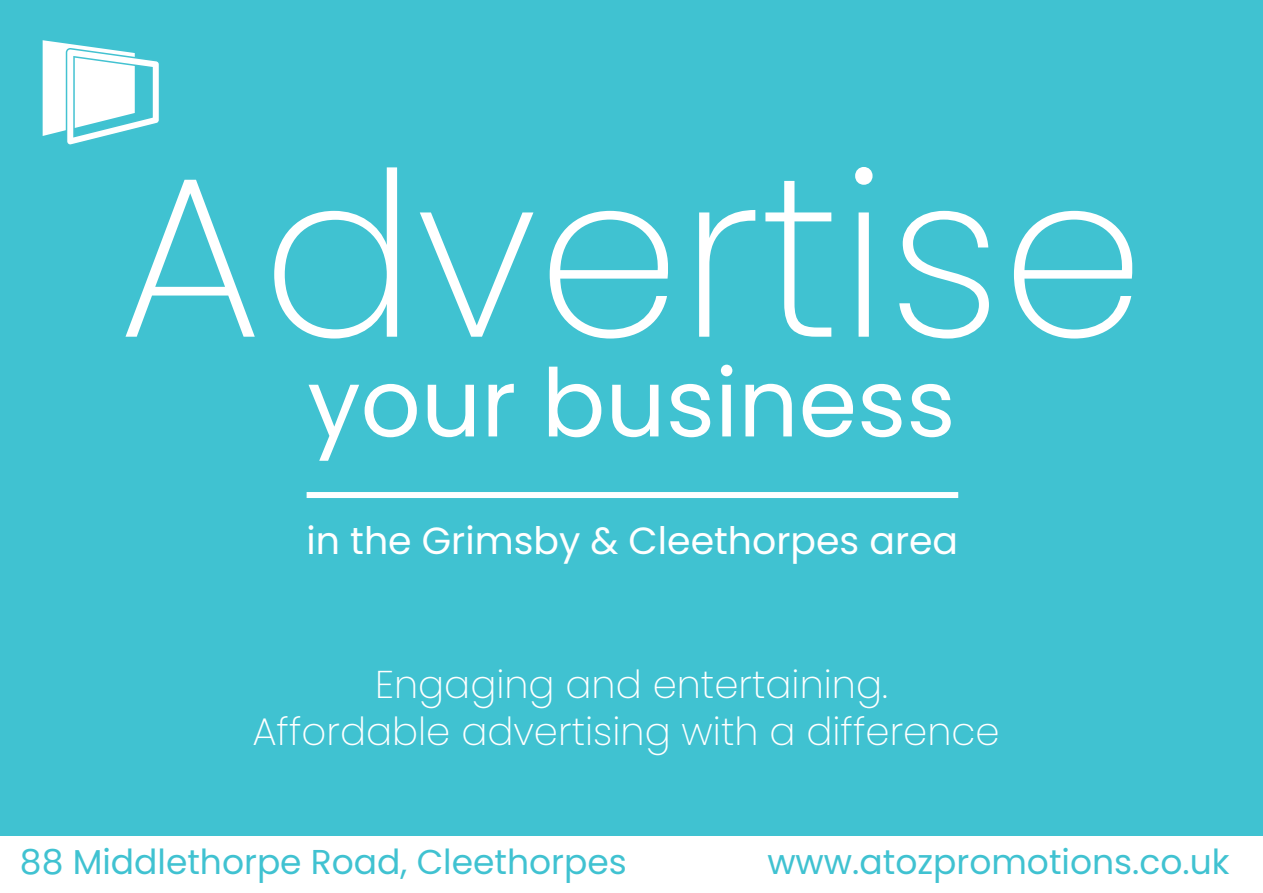
<style>
.page{position:relative;width:1263px;height:893px;background:#40c2d1}
.page>*{position:absolute;margin:0;border:0;box-sizing:border-box;transform-origin:0 0}
.t1{font:200 228.75px "Poppins";color:#fff}
.t2{font:94.35px "Poppins";color:#fff}
.t3{font:200 38.7px/46.3px "Poppins";color:#fff;text-align:center}
.t4{font:37.8px "Poppins";color:#fff}
.t5{font:34.5px "Poppins";color:#40c2d1}
</style>
<div class="page">
<div style="left:0;top:837px;width:1263px;height:56px;background:#fff"></div>
<div style="left:307px;top:492px;width:651px;height:6px;background:#fff"></div>
<svg style="left:43px;top:40px;width:116px;height:105px"></svg>
<h1 class="t1" style="left:118px;top:124px;width:1028px">Advertise</h1>
<h2 class="t2" style="left:307px;top:349px;width:650px">your business</h2>
<p class="t4" style="left:307px;top:519px;width:653px">in the Grimsby &amp; Cleethorpes area</p>
<p class="t3" style="left:252px;top:662px;width:749px">Engaging and entertaining.<br>Affordable advertising with a difference</p>
<p class="t5" style="left:20px;top:842px;width:608px">88 Middlethorpe Road, Cleethorpes</p>
<p class="t5" style="left:767px;top:842px;width:464px">www.atozpromotions.co.uk</p>
</div>
